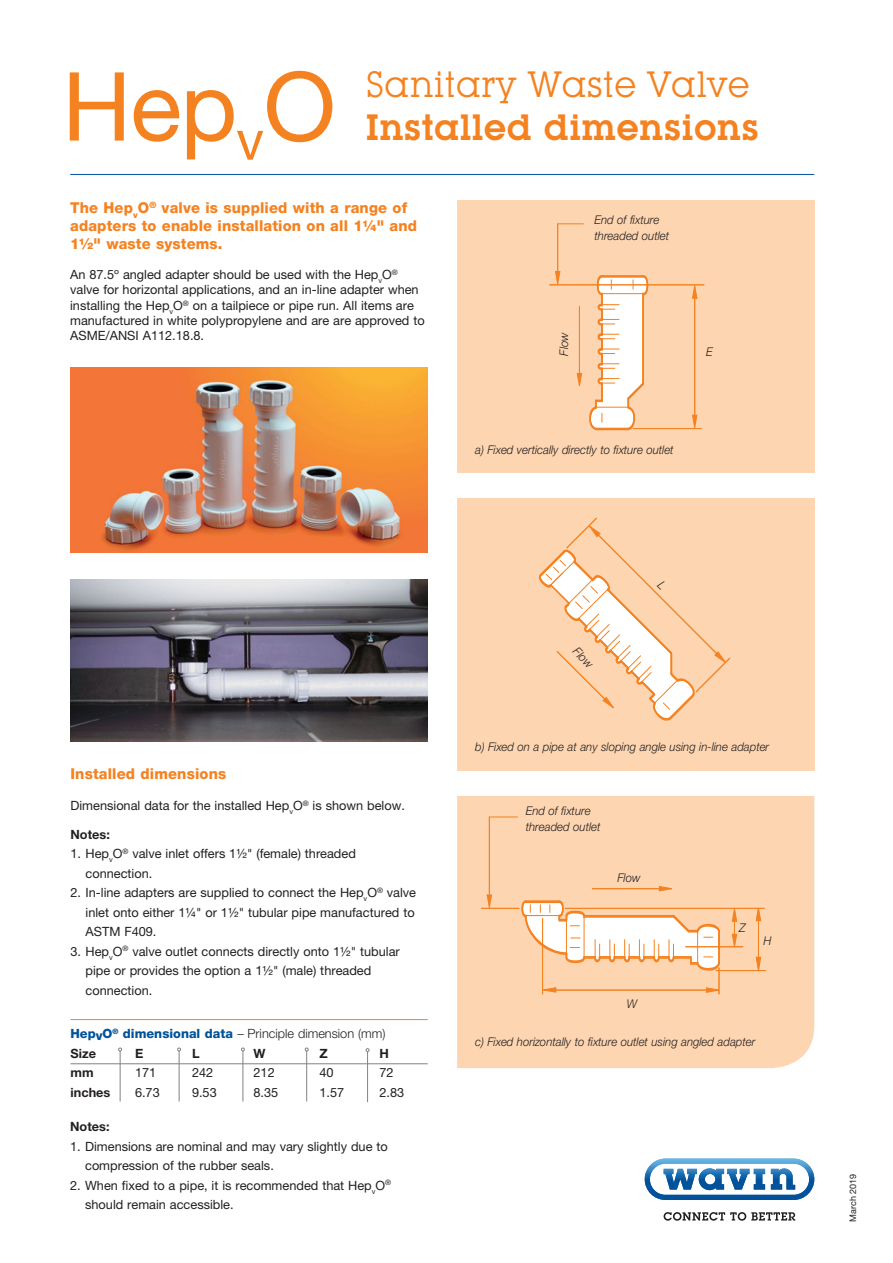
<style>
.page{position:relative;width:893px;height:1263px;background:#fff}
.page>*{position:absolute;margin:0;border:0;box-sizing:border-box;transform-origin:0 0}
.t1{font:95.4px "Helvetica Neue LT";color:#f58220}
.t2{font:600 36px "Lubalin Graph IT Cby BT";letter-spacing:.01em;color:#f58220}
.t3{font:36px "Lubalin Graph IT Cby BT";letter-spacing:.01em;color:#f58220}
.t4{font:800 15px/18px "Helvetica Neue LT";letter-spacing:.01em;color:#f58220}
.t5{font:12.75px/19.5px "Helvetica Neue LT";color:#231f20}
.t6{font:300 12.75px/19.5px "Helvetica Neue LT";color:#231f20}
.t7{font:700 12.75px "Helvetica Neue LT";color:#231f20}
.t8{font:italic 300 12px/15.9px "Helvetica Neue LT";color:#231f20;scale:.95 1}
.t9{font:9px "Helvetica Neue LT";color:#231f20}
.s1{font-weight:800;color:#01529b}
.s2{font-weight:700}
</style>
<div class="page">
<hr style="left:71px;top:1063px;width:357px;height:1px;background:#808285">
<hr style="left:71px;top:1019px;width:357px;height:1px;background:#f58220">
<hr style="left:120px;top:1051px;width:1px;height:50px;background:#808285">
<svg style="left:118px;top:1047px;width:4px;height:4px"></svg>
<hr style="left:179px;top:1051px;width:1px;height:50px;background:#808285">
<svg style="left:177px;top:1047px;width:4px;height:4px"></svg>
<hr style="left:243px;top:1051px;width:1px;height:50px;background:#808285">
<svg style="left:241px;top:1047px;width:4px;height:4px"></svg>
<hr style="left:306px;top:1051px;width:1px;height:50px;background:#808285">
<svg style="left:305px;top:1047px;width:4px;height:4px"></svg>
<hr style="left:367px;top:1051px;width:1px;height:51px;background:#808285">
<img style="left:70px;top:579px;width:357px;height:162px">
<div style="left:457px;top:201px;width:357px;height:272px;background:#fdd5b0"></div>
<div style="left:457px;top:498px;width:357px;height:272px;background:#fdd5b0"></div>
<div style="left:457px;top:796px;width:357px;height:272px;background:#fdd5b0"></div>
<hr style="left:633px;top:428px;width:68px;height:1px;background:#f58220">
<hr style="left:550px;top:284px;width:154px;height:1px;background:#f58220">
<svg style="left:588px;top:275px;width:61px;height:156px"></svg>
<svg style="left:692px;top:414px;width:6px;height:16px"></svg>
<svg style="left:692px;top:284px;width:6px;height:15px"></svg>
<svg style="left:555px;top:271px;width:6px;height:15px"></svg>
<svg style="left:576px;top:373px;width:6px;height:13px"></svg>
<hr style="left:694px;top:293px;width:1px;height:129px;background:#f58220">
<hr style="left:557px;top:224px;width:1px;height:52px;background:#f58220">
<svg style="left:558px;top:223px;width:25px;height:1px"></svg>
<hr style="left:579px;top:306px;width:1px;height:72px;background:#f58220">
<hr style="left:686px;top:946px;width:57px;height:1px;background:#f58220">
<hr style="left:565px;top:908px;width:199px;height:1px;background:#f58220">
<hr style="left:481px;top:908px;width:38px;height:1px;background:#f58220">
<svg style="left:521px;top:899px;width:202px;height:95px"></svg>
<svg style="left:658px;top:886px;width:18px;height:6px"></svg>
<svg style="left:486px;top:894px;width:6px;height:18px"></svg>
<svg style="left:731px;top:904px;width:6px;height:47px"></svg>
<hr style="left:552px;top:990px;width:159px;height:1px;background:#f58220">
<hr style="left:592px;top:888px;width:72px;height:1px;background:#f58220">
<hr style="left:489px;top:817px;width:1px;height:83px;background:#f58220">
<svg style="left:489px;top:816px;width:29px;height:1px"></svg>
<svg style="left:755px;top:907px;width:6px;height:14px"></svg>
<svg style="left:755px;top:956px;width:6px;height:14px"></svg>
<hr style="left:758px;top:915px;width:1px;height:54px;background:#f58220">
<hr style="left:716px;top:970px;width:50px;height:1px;background:#f58220">
<img style="left:70px;top:368px;width:357px;height:185px">
<svg style="left:664px;top:1212px;width:131px;height:9px"></svg>
<svg style="left:645px;top:1158px;width:169px;height:42px"></svg>
<hr style="left:71px;top:174px;width:743px;height:1px;background:#01529b">
<svg style="left:539px;top:517px;width:192px;height:204px"></svg>
<h1 class="t1" style="left:62px;top:50px;width:275px">Hep<sub>v</sub>O</h1>
<h2 class="t3" style="left:366px;top:62px;width:385px">Sanitary Waste Valve</h2>
<h2 class="t2" style="left:366px;top:105px;width:395px">Installed dimensions</h2>
<p class="t4" style="left:70px;top:198px;width:348px">The Hep<sub>v</sub>O<sup>®</sup> valve is supplied with a range of adapters to enable installation on all 1¼" and<br>1½" waste systems.</p>
<p class="t5" style="left:70px;top:267px;width:356px;line-height:15.3px">An 87.5º angled adapter should be used with the Hep<sub>v</sub>O<sup>® </sup>valve for horizontal applications, and an in-line adapter when installing the Hep<sub>v</sub>O<sup>®</sup> on a tailpiece or pipe run. All items are manufactured in white polypropylene and are are approved to ASME/ANSI A112.18.8.</p>
<p class="t8" style="left:594px;top:212px;width:80px">End of fixture threaded outlet</p>
<p class="t8" style="left:556px;top:356px;width:26px;rotate:-90deg">Flow</p>
<p class="t8" style="left:706px;top:343px;width:8px">E</p>
<p class="t8" style="left:475px;top:442px;width:210px">a) Fixed vertically directly to fixture outlet</p>
<p class="t4" style="left:71px;top:765px;width:157px">Installed dimensions</p>
<p class="t5" style="left:71px;top:795px;width:336px">Dimensional data for the installed Hep<sub>v</sub>O<sup>®</sup> is shown below.</p>
<p class="t7" style="left:71px;top:826px;width:41px">Notes:</p>
<p class="t5" style="left:86px;top:844px;width:272px;text-indent:-15px">1. Hep<sub>v</sub>O<sup>®</sup> valve inlet offers 1½" (female) threaded connection.</p>
<p class="t5" style="left:85px;top:883px;width:332px;text-align:justify;text-indent:-15px">2. In-line adapters are supplied to connect the Hep<sub>v</sub>O<sup>®</sup> valve inlet onto either 1¼" or 1½" tubular pipe manufactured to ASTM F409.</p>
<p class="t5" style="left:86px;top:941px;width:316px;text-indent:-15px">3. Hep<sub>v</sub>O<sup>®</sup> valve outlet connects directly onto 1½" tubular pipe or provides the option a 1½" (male) threaded connection.</p>
<p class="t6" style="left:71px;top:1023px;width:316px"><span class="s1">HepvO</span><sup>®</sup> <span class="s1">dimensional data</span> – Principle dimension (mm)<br><span class="s2">Size</span></p>
<p class="t7" style="left:135px;top:1045px;width:10px">E</p>
<p class="t7" style="left:192px;top:1045px;width:9px">L</p>
<p class="t7" style="left:254px;top:1045px;width:14px">W</p>
<p class="t7" style="left:319px;top:1045px;width:10px">Z</p>
<p class="t7" style="left:379px;top:1045px;width:11px">H</p>
<p class="t7" style="left:71px;top:1064px;width:25px">mm</p>
<p class="t5" style="left:135px;top:1062px;width:23px">171</p>
<p class="t5" style="left:192px;top:1062px;width:23px">242</p>
<p class="t5" style="left:254px;top:1062px;width:23px">212</p>
<p class="t5" style="left:319px;top:1062px;width:16px">40</p>
<p class="t5" style="left:379px;top:1062px;width:16px">72</p>
<p class="t7" style="left:71px;top:1084px;width:41px">inches</p>
<p class="t5" style="left:135px;top:1082px;width:26px">6.73</p>
<p class="t5" style="left:192px;top:1082px;width:26px">9.53</p>
<p class="t5" style="left:254px;top:1082px;width:26px">8.35</p>
<p class="t5" style="left:320px;top:1082px;width:26px">1.57</p>
<p class="t5" style="left:380px;top:1082px;width:26px">2.83</p>
<p class="t7" style="left:70px;top:1119px;width:41px">Notes:</p>
<p class="t5" style="left:85px;top:1136px;width:304px;text-indent:-15px">1. Dimensions are nominal and may vary slightly due to compression of the rubber seals.</p>
<p class="t5" style="left:85px;top:1175px;width:307px;text-indent:-15px">2. When fixed to a pipe, it is recommended that Hep<sub>v</sub>O<sup>® </sup>should remain accessible.</p>
<p class="t8" style="left:581px;top:643px;width:26px;rotate:45deg">Flow</p>
<p class="t8" style="left:475px;top:739px;width:311px">b) Fixed on a pipe at any sloping angle using in-line adapter</p>
<p class="t8" style="left:526px;top:802px;width:80px">End of fixture threaded outlet</p>
<p class="t8" style="left:617px;top:869px;width:26px">Flow</p>
<p class="t8" style="left:627px;top:996px;width:12px">W</p>
<p class="t8" style="left:739px;top:920px;width:8px">Z</p>
<p class="t8" style="left:763px;top:932px;width:10px">H</p>
<p class="t8" style="left:475px;top:1034px;width:296px">c) Fixed horizontally to fixture outlet using angled adapter</p>
<p class="t9" style="left:848px;top:1222px;width:50px;rotate:-90deg">March 2019</p>
</div>
